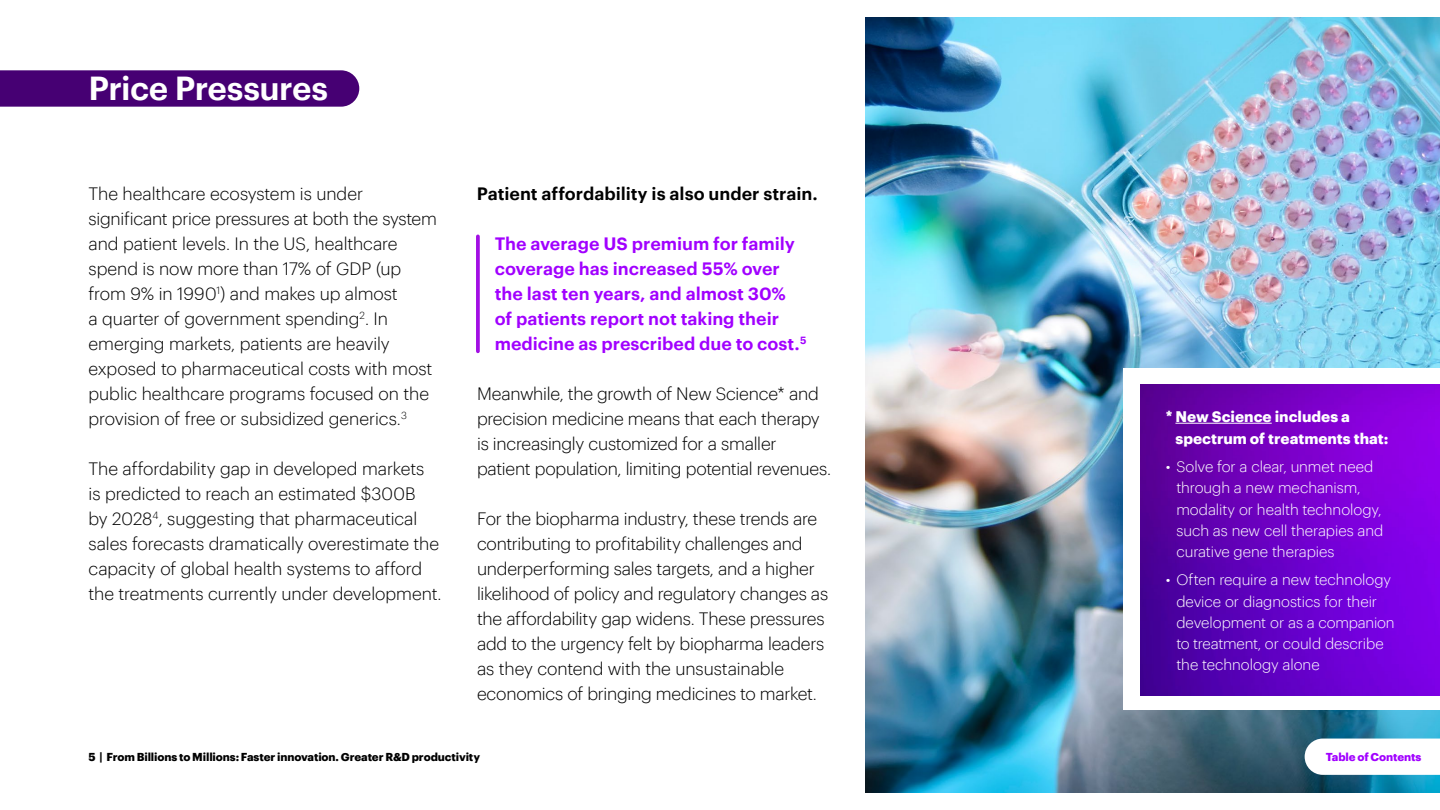
<style>
.page{position:relative;width:1440px;height:810px;background:#fff}
.page>*{position:absolute;margin:0;border:0;box-sizing:border-box;transform-origin:0 0}
.t1{font:600 32.5px "Graphik";letter-spacing:-.02em;color:#fff}
.t2{font:300 17.5px/25px "Graphik";letter-spacing:-.015em;color:#000}
.t3{font:600 17.5px/25px "Graphik";color:#a100ff}
.t4{font:600 17.5px "Graphik";letter-spacing:-.005em;color:#000}
.t5{font:300 15px/21.2px "Graphik";letter-spacing:-.005em;color:#fff}
.t6{font:700 15px/21.2px "Graphik";color:#fff}
.t7{font:700 11.25px "Graphik";letter-spacing:-.015em;color:#000}
.t8{font:700 11.25px "Graphik";letter-spacing:-.01em;color:#a100ff}
</style>
<div class="page">
<div style="left:0;top:70px;width:359px;height:37px;background:#460073"></div>
<img style="left:865px;top:18px;width:575px;height:774px">
<div style="left:1124px;top:369px;width:316px;height:341px;background:#fff"></div>
<img style="left:1141px;top:384px;width:299px;height:311px">
<hr style="left:1175px;top:423px;width:97px;height:1px;background:#fff">
<svg style="left:476px;top:236px;width:4px;height:115px"></svg>
<svg style="left:1305px;top:739px;width:135px;height:36px"></svg>
<h1 class="t1" style="left:89px;top:63px;width:241px">Price Pressures</h1>
<p class="t2" style="left:89px;top:180px;width:350px">The healthcare ecosystem is under significant price pressures at both the system and patient levels. In the US, healthcare spend is now more than 17% of GDP (up from 9% in 1990<sup>1</sup>) and makes up almost<br>a quarter of government spending<sup>2</sup>. In emerging markets, patients are heavily exposed to pharmaceutical costs with most public healthcare programs focused on the provision of free or subsidized generics.<sup>3</sup></p>
<p class="t2" style="left:89px;top:455px;width:355px">The affordability gap in developed markets<br>is predicted to reach an estimated $300B<br>by 2028<sup>4</sup>, suggesting that pharmaceutical sales forecasts dramatically overestimate the capacity of global health systems to afford the treatments currently under development.</p>
<p class="t4" style="left:477px;top:180px;width:342px">Patient affordability is also under strain.</p>
<p class="t3" style="left:495px;top:230px;width:313px">The average US premium for family coverage has increased 55% over the last ten years, and almost 30% of patients report not taking their medicine as prescribed due to cost.<sup>5</sup></p>
<p class="t2" style="left:477px;top:380px;width:356px">Meanwhile, the growth of New Science* and precision medicine means that each therapy is increasingly customized for a smaller patient population, limiting potential revenues.</p>
<p class="t2" style="left:477px;top:505px;width:353px">For the biopharma industry, these trends are contributing to profitability challenges and underperforming sales targets, and a higher likelihood of policy and regulatory changes as the affordability gap widens. These pressures add to the urgency felt by biopharma leaders as they contend with the unsustainable economics of bringing medicines to market.</p>
<p class="t6" style="left:1175px;top:405px;width:214px;text-indent:-10px">* New Science includes a spectrum of treatments that:</p>
<p class="t5" style="left:1176px;top:455px;width:209px;text-indent:-11px">• Solve for a clear, unmet need through a new mechanism, modality or health technology, such as new cell therapies and curative gene therapies</p>
<p class="t5" style="left:1176px;top:568px;width:220px;text-indent:-11px">• Often require a new technology device or diagnostics for their development or as a companion to treatment, or could describe the technology alone</p>
<p class="t7" style="left:89px;top:749px;width:393px">5 | From Billions to Millions: Faster innovation. Greater R&amp;D productivity</p>
<p class="t8" style="left:1326px;top:749px;width:97px">Table of Contents</p>
</div>
